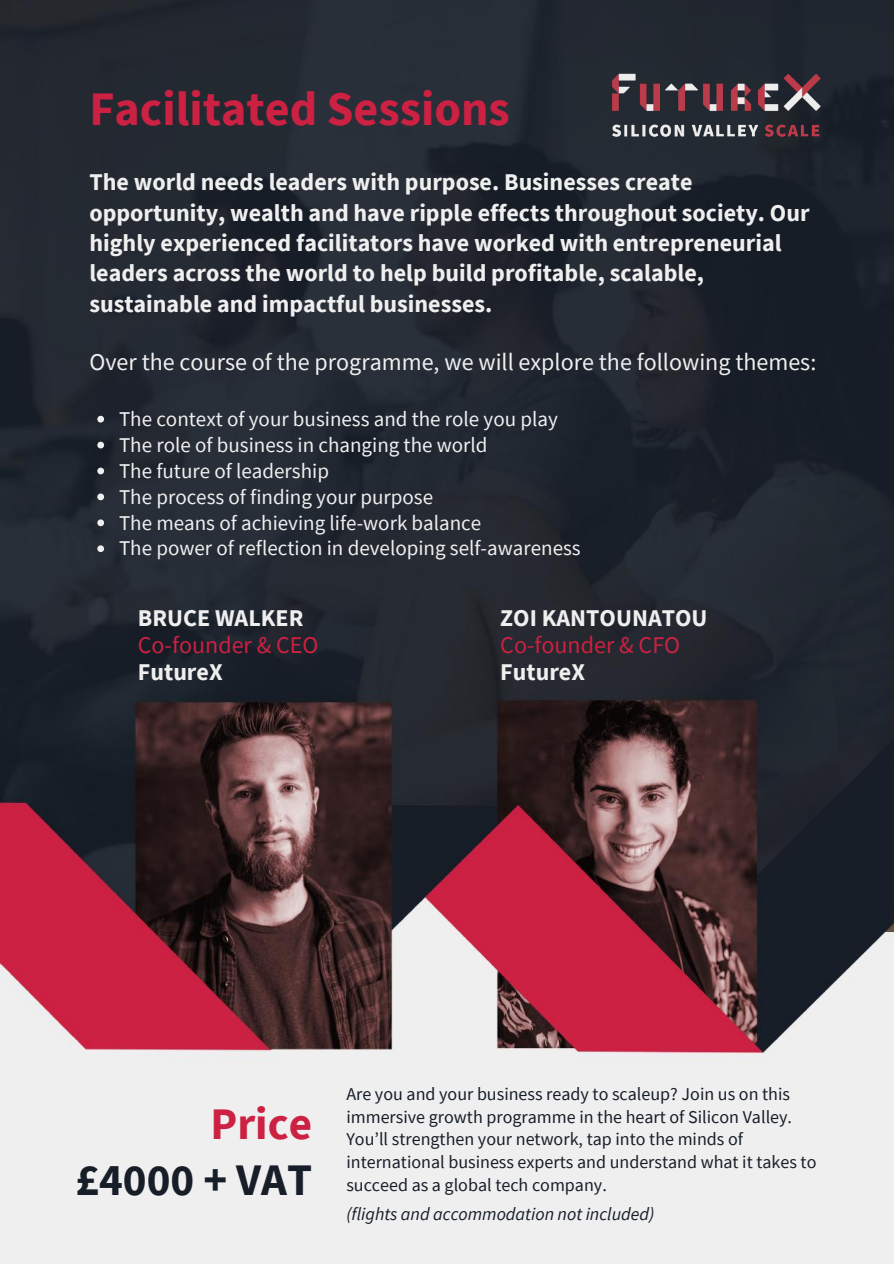
<style>
.page{position:relative;width:894px;height:1264px;background:#fff}
.page>*{position:absolute;margin:0;border:0;box-sizing:border-box;transform-origin:0 0}
.t1{font:700 48px "Source Sans Pro";color:#cc2142}
.t2{font:700 45px "Source Sans Pro";color:#171e28}
.t3{font:700 45px "Source Sans Pro";color:#cc2142}
.t4{font:700 24px/30.5px "Source Sans Pro";color:#efefef}
.t5{font:24px "Source Sans Pro";color:#efefef}
.t6{font:24px "Source Sans Pro";color:#cc2142}
.t7{font:21px/26px "Source Sans Pro";color:#efefef}
.t8{font:18px/22.5px "Source Sans Pro";color:#171e28}
.t9{font:italic 18px "Source Sans Pro";color:#171e28}
</style>
<div class="page">
<img style="left:0;top:0;width:893px;height:1263px">
<svg style="left:97px;top:416px;width:7px;height:6px"></svg>
<svg style="left:97px;top:441px;width:7px;height:7px"></svg>
<svg style="left:97px;top:467px;width:7px;height:7px"></svg>
<svg style="left:97px;top:493px;width:7px;height:7px"></svg>
<svg style="left:97px;top:519px;width:7px;height:7px"></svg>
<svg style="left:97px;top:545px;width:7px;height:7px"></svg>
<img style="left:610px;top:72px;width:211px;height:67px">
<h1 class="t1" style="left:89px;top:78px;width:422px">Facilitated Sessions</h1>
<p class="t4" style="left:89px;top:166px;width:721px">The world needs leaders with purpose. Businesses create opportunity, wealth and have ripple effects throughout society. Our highly experienced facilitators have worked with entrepreneurial leaders across the world to help build profitable, scalable, sustainable and impactful businesses.</p>
<p class="t5" style="left:89px;top:347px;width:728px">Over the course of the programme, we will explore the following themes:</p>
<p class="t7" style="left:119px;top:405px;width:463px">The context of your business and the role you play The role of business in changing the world<br>The future of leadership<br>The process of finding your purpose<br>The means of achieving life-work balance<br>The power of reflection in developing self-awareness</p>
<p class="t4" style="left:138px;top:602px;width:167px">BRUCE WALKER</p>
<p class="t6" style="left:138px;top:629px;width:182px">Co-founder &amp; CEO</p>
<p class="t4" style="left:138px;top:656px;width:86px">FutureX</p>
<p class="t4" style="left:500px;top:602px;width:209px">ZOI KANTOUNATOU</p>
<p class="t6" style="left:500px;top:629px;width:181px">Co-founder &amp; CFO</p>
<p class="t4" style="left:500px;top:656px;width:86px">FutureX</p>
<h2 class="t3" style="left:210px;top:1094px;width:103px">Price</h2>
<h2 class="t2" style="left:75px;top:1150px;width:238px">£4000 + VAT</h2>
<p class="t8" style="left:346px;top:1082px;width:471px">Are you and your business ready to scaleup? Join us on this immersive growth programme in the heart of Silicon Valley.<br>You’ll strengthen your network, tap into the minds of international business experts and understand what it takes to succeed as a global tech company.</p>
<p class="t9" style="left:346px;top:1201px;width:309px">(flights and accommodation not included)</p>
</div>
